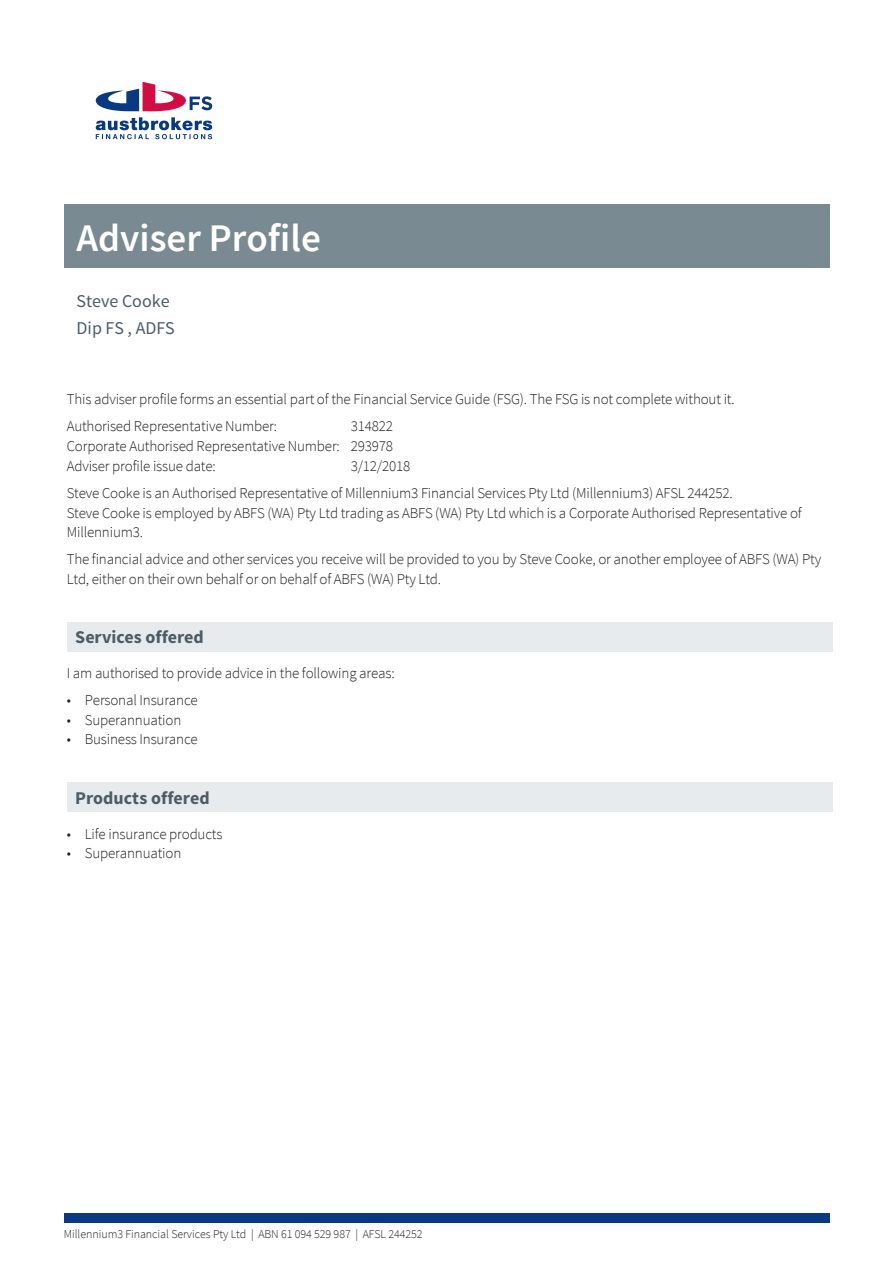
<style>
.page{position:relative;width:893px;height:1263px;background:#fff}
.page>*{position:absolute;margin:0;border:0;box-sizing:border-box;transform-origin:0 0}
.t1{font:600 39px "Source Sans Pro";color:#fff}
.t2{font:700 18px "Source Sans Pro";color:#4c5c65}
.t3{font:18px/27px "Source Sans Pro";color:#4c5c65}
.t4{font:300 15px/27px "Source Sans Pro";letter-spacing:-.01em;color:#231f20}
.t5{font:300 12px "Source Sans Pro";letter-spacing:-.005em;color:#231f20}
</style>
<div class="page">
<div style="left:64px;top:204px;width:765px;height:64px;background:#7a8a92"></div>
<div style="left:64px;top:1213px;width:765px;height:9px;background:#083981"></div>
<svg style="left:95px;top:82px;width:117px;height:29px"></svg>
<svg style="left:96px;top:117px;width:116px;height:22px"></svg>
<div style="left:67px;top:622px;width:765px;height:29px;background:#e8ebee"></div>
<div style="left:67px;top:783px;width:765px;height:29px;background:#e8ebee"></div>
<h1 class="t1" style="left:77px;top:215px;width:246px">Adviser Profile</h1>
<p class="t3" style="left:77px;top:289px;width:100px">Steve Cooke<br>Dip FS , ADFS</p>
<p class="t4" style="left:67px;top:386px;width:669px">This adviser profile forms an essential part of the Financial Service Guide (FSG). The FSG is not complete without it.<br>Authorised Representative Number:</p>
<p class="t4" style="left:67px;top:417px;width:328px;line-height:20.2px;text-align:justify;text-indent:284px">314822<br>Corporate Authorised Representative Number: 293978<br>Adviser profile issue date:</p>
<p class="t4" style="left:67px;top:454px;width:667px;text-indent:284px">3/12/2018<br>Steve Cooke is an Authorised Representative of Millennium3 Financial Services Pty Ltd (Millennium3) AFSL 244252.</p>
<p class="t4" style="left:67px;top:504px;width:736px;line-height:19.5px">Steve Cooke is employed by ABFS (WA) Pty Ltd trading as ABFS (WA) Pty Ltd which is a Corporate Authorised Representative of<br>Millennium3.</p>
<p class="t4" style="left:67px;top:551px;width:756px;line-height:19.5px">The financial advice and other services you receive will be provided to you by Steve Cooke, or another employee of ABFS (WA) Pty<br>Ltd, either on their own behalf or on behalf of ABFS (WA) Pty Ltd.</p>
<p class="t2" style="left:75px;top:630px;width:130px">Services offered</p>
<p class="t4" style="left:67px;top:661px;width:329px">I am authorised to provide advice in the following areas:</p>
<p class="t4" style="left:67px;top:688px;width:133px">• Personal Insurance</p>
<p class="t4" style="left:67px;top:707px;width:116px">• Superannuation</p>
<p class="t4" style="left:67px;top:727px;width:133px">• Business Insurance</p>
<p class="t2" style="left:75px;top:791px;width:136px">Products offered</p>
<p class="t4" style="left:67px;top:821px;width:157px">• Life insurance products</p>
<p class="t4" style="left:67px;top:841px;width:116px">• Superannuation</p>
<p class="t5" style="left:64px;top:1229px;width:360px">Millennium3 Financial Services Pty Ltd | ABN 61 094 529 987 | AFSL 244252</p>
</div>
